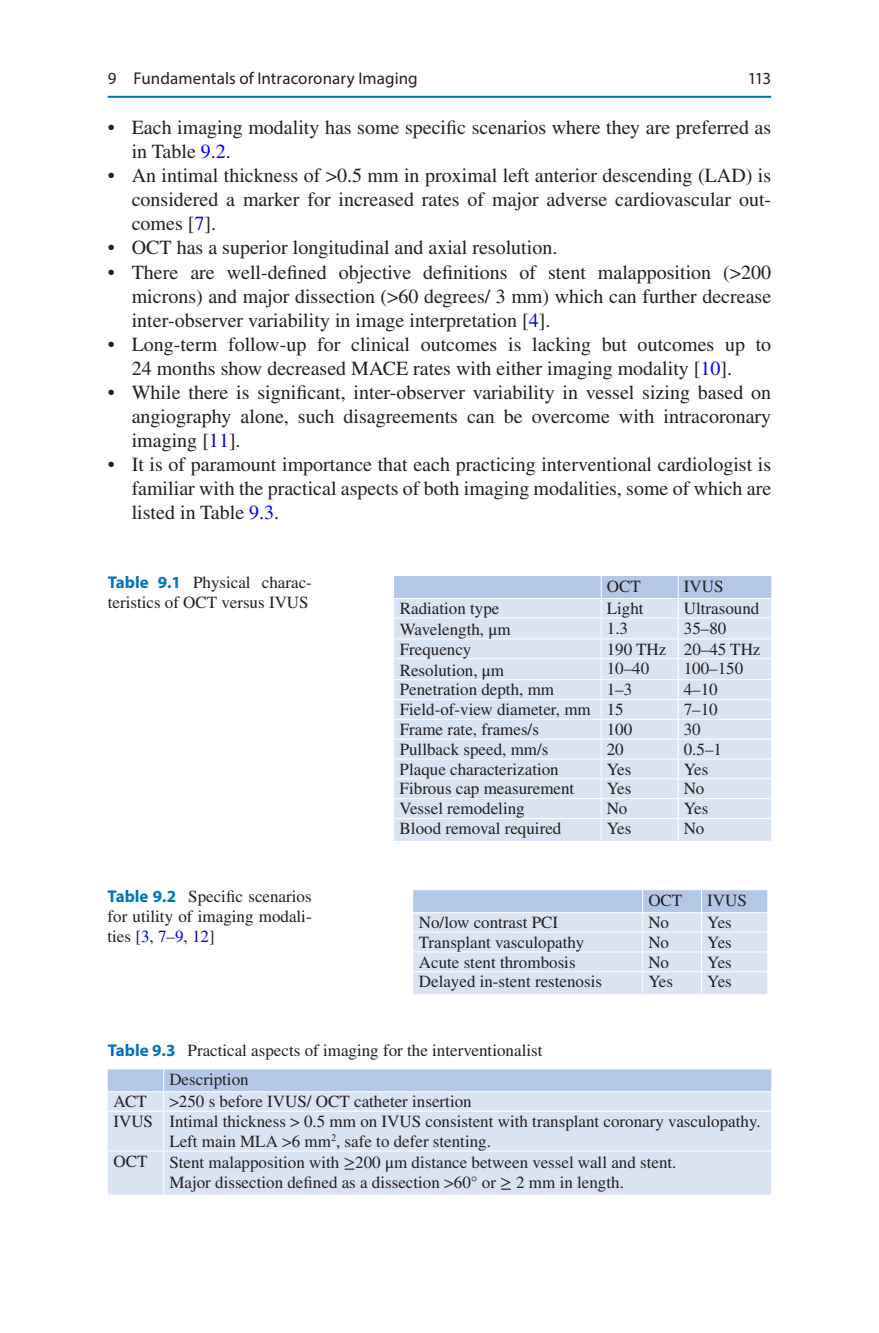
<style>
.page{position:relative;width:879px;height:1333px;background:#fff}
.page>*{position:absolute;margin:0;border:0;box-sizing:border-box;transform-origin:0 0}
.t1{font:20px/24px "Times LT Std";color:#231f20;text-align:justify}
.t2{font:17px/20px "Times LT Std";color:#231f20}
.t3{font:17px "Myriad Pro";letter-spacing:.005em;color:#231f20}
.s1{color:#00f}
.s2{font-family:"Myriad Pro";font-weight:700;color:#0073bc}
.s3{font-family:"STIX General"}
</style>
<div class="page">
<svg style="left:394px;top:576px;width:377px;height:264px;background:#d7e2f1"></svg>
<svg style="left:413px;top:890px;width:354px;height:104px;background:#d3def0"></svg>
<div style="left:108px;top:1111px;width:663px;height:83px;background:#d9e3f2"></div>
<svg style="left:108px;top:1069px;width:663px;height:41px;background:#c7d5ec"></svg>
<hr style="left:163px;top:1111px;width:1px;height:39px;background:#fff">
<hr style="left:164px;top:1150px;width:607px;height:1px;background:#fff">
<hr style="left:108px;top:1150px;width:56px;height:1px;background:#fff">
<hr style="left:163px;top:1151px;width:1px;height:43px;background:#fff">
<hr style="left:108px;top:96px;width:663px;height:2px;background:#0073bc">
<p class="t3" style="left:108px;top:68px;width:311px">9 Fundamentals of Intracoronary Imaging</p>
<p class="t3" style="left:747px;top:68px;width:25px">113</p>
<p class="t1" style="left:132px;top:116px;width:641px;text-indent:-24px">• Each imaging modality has some specific scenarios where they are preferred as in Table <span class="s1">9.2</span>.</p>
<p class="t1" style="left:132px;top:164px;width:641px;text-indent:-24px">• An intimal thickness of &gt;0.5 mm in proximal left anterior descending (LAD) is considered a marker for increased rates of major adverse cardiovascular out&shy;comes [<span class="s1">7</span>].</p>
<p class="t1" style="left:108px;top:236px;width:451px">• OCT has a superior longitudinal and axial resolution.</p>
<p class="t1" style="left:132px;top:260px;width:641px;text-indent:-24px">• There are well-defined objective definitions of stent malapposition (&gt;200 microns) and major dissection (&gt;60 degrees/ 3 mm) which can further decrease inter-observer variability in image interpretation [<span class="s1">4</span>].</p>
<p class="t1" style="left:132px;top:332px;width:641px;text-indent:-24px">• Long-term follow-up for clinical outcomes is lacking but outcomes up to<br>24 months show decreased MACE rates with either imaging modality [<span class="s1">10</span>].</p>
<p class="t1" style="left:132px;top:380px;width:641px;text-indent:-24px">• While there is significant, inter-observer variability in vessel sizing based on angiography alone, such disagreements can be overcome with intracoronary imaging [<span class="s1">11</span>].</p>
<p class="t1" style="left:132px;top:452px;width:641px;text-indent:-24px">• It is of paramount importance that each practicing interventional cardiologist is familiar with the practical aspects of both imaging modalities, some of which are listed in Table <span class="s1">9.3</span>.</p>
<p class="t2" style="left:108px;top:572px;width:206px"><span class="s2">Table 9.1</span> Physical charac&shy;teristics of OCT versus IVUS</p>
<p class="t2" style="left:607px;top:575px;width:35px">OCT</p>
<p class="t2" style="left:684px;top:576px;width:41px">IVUS</p>
<p class="t2" style="left:400px;top:598px;width:101px">Radiation type</p>
<p class="t2" style="left:607px;top:598px;width:38px">Light</p>
<p class="t2" style="left:684px;top:598px;width:77px">Ultrasound</p>
<p class="t2" style="left:400px;top:619px;width:112px">Wavelength, <span class="s3">μ</span>m</p>
<p class="t2" style="left:607px;top:618px;width:23px">1.3</p>
<p class="t2" style="left:684px;top:618px;width:44px">35–80</p>
<p class="t2" style="left:400px;top:638px;width:73px">Frequency</p>
<p class="t2" style="left:607px;top:638px;width:155px">190 THz 20–45 THz</p>
<p class="t2" style="left:400px;top:659px;width:106px">Resolution, <span class="s3">μ</span>m</p>
<p class="t2" style="left:607px;top:658px;width:44px">10–40</p>
<p class="t2" style="left:684px;top:658px;width:61px">100–150</p>
<p class="t2" style="left:400px;top:679px;width:156px">Penetration depth, mm</p>
<p class="t2" style="left:607px;top:679px;width:27px">1–3</p>
<p class="t2" style="left:684px;top:679px;width:35px">4–10</p>
<p class="t2" style="left:400px;top:699px;width:225px">Field-of-view diameter, mm 15</p>
<p class="t2" style="left:684px;top:699px;width:35px">7–10</p>
<p class="t2" style="left:400px;top:719px;width:141px">Frame rate, frames/s</p>
<p class="t2" style="left:607px;top:719px;width:27px">100</p>
<p class="t2" style="left:684px;top:719px;width:18px">30</p>
<p class="t2" style="left:400px;top:739px;width:150px">Pullback speed, mm/s</p>
<p class="t2" style="left:607px;top:739px;width:18px">20</p>
<p class="t2" style="left:684px;top:739px;width:40px">0.5–1</p>
<p class="t2" style="left:400px;top:758px;width:161px">Plaque characterization</p>
<p class="t2" style="left:607px;top:758px;width:26px">Yes</p>
<p class="t2" style="left:684px;top:758px;width:26px">Yes</p>
<p class="t2" style="left:400px;top:778px;width:176px">Fibrous cap measurement</p>
<p class="t2" style="left:607px;top:778px;width:26px">Yes</p>
<p class="t2" style="left:684px;top:778px;width:22px">No</p>
<p class="t2" style="left:400px;top:798px;width:127px">Vessel remodeling</p>
<p class="t2" style="left:607px;top:798px;width:22px">No</p>
<p class="t2" style="left:683px;top:798px;width:26px">Yes</p>
<p class="t2" style="left:399px;top:818px;width:163px">Blood removal required</p>
<p class="t2" style="left:606px;top:818px;width:26px">Yes</p>
<p class="t2" style="left:683px;top:818px;width:22px">No</p>
<p class="t2" style="left:108px;top:886px;width:206px;text-align:justify"><span class="s2">Table 9.2</span> Specific scenarios for utility of imaging modali&shy;ties [<span class="s1">3</span>, <span class="s1">7</span>–<span class="s1">9</span>, <span class="s1">12</span>]</p>
<p class="t2" style="left:648px;top:889px;width:35px">OCT</p>
<p class="t2" style="left:707px;top:890px;width:41px">IVUS</p>
<p class="t2" style="left:419px;top:912px;width:141px">No/low contrast PCI</p>
<p class="t2" style="left:648px;top:912px;width:22px">No</p>
<p class="t2" style="left:707px;top:912px;width:26px">Yes</p>
<p class="t2" style="left:419px;top:932px;width:167px">Transplant vasculopathy</p>
<p class="t2" style="left:648px;top:932px;width:22px">No</p>
<p class="t2" style="left:707px;top:932px;width:26px">Yes</p>
<p class="t2" style="left:419px;top:951px;width:158px">Acute stent thrombosis</p>
<p class="t2" style="left:648px;top:951px;width:22px">No</p>
<p class="t2" style="left:707px;top:951px;width:26px">Yes</p>
<p class="t2" style="left:419px;top:971px;width:185px">Delayed in-stent restenosis</p>
<p class="t2" style="left:648px;top:971px;width:26px">Yes</p>
<p class="t2" style="left:707px;top:971px;width:26px">Yes</p>
<p class="t2" style="left:169px;top:1036px;width:374px;line-height:28.8px;text-indent:-62px"><span class="s2">Table 9.3</span> Practical aspects of imaging for the interventionalist<br>Description</p>
<p class="t2" style="left:113px;top:1091px;width:35px">ACT</p>
<p class="t2" style="left:169px;top:1091px;width:304px">&gt;250 s before IVUS/ OCT catheter insertion</p>
<p class="t2" style="left:113px;top:1111px;width:649px">IVUS Intimal thickness &gt; 0.5 mm on IVUS consistent with transplant coronary vasculopathy.</p>
<p class="t2" style="left:169px;top:1131px;width:323px">Left main MLA &gt;6 mm<sup>2</sup>, safe to defer stenting.</p>
<p class="t2" style="left:113px;top:1150px;width:36px">OCT</p>
<p class="t2" style="left:169px;top:1151px;width:509px">Stent malapposition with <span class="s3">≥</span>200 <span class="s3">μ</span>m distance between vessel wall and stent.<br>Major dissection defined as a dissection &gt;60° or <span class="s3">≥</span> 2 mm in length.</p>
</div>
